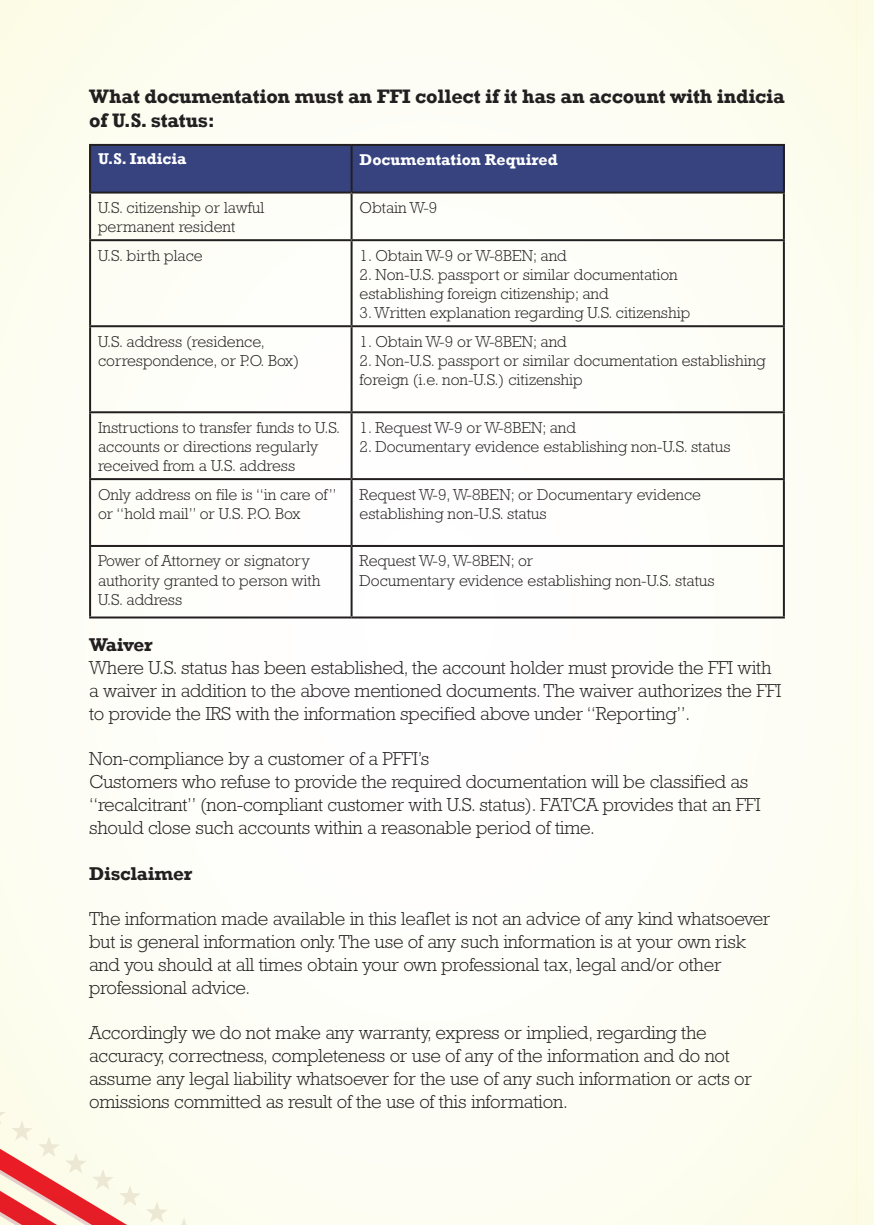
<style>
.page{position:relative;width:874px;height:1225px;background:#fff}
.page>*{position:absolute;margin:0;border:0;box-sizing:border-box;transform-origin:0 0}
.t1{font:700 20px/24px "Rockwell";letter-spacing:-.01em;color:#231f20}
.t2{font:300 19px/22.8px "Rockwell";letter-spacing:-.01em;color:#231f20}
.t3{font:700 19px "Rockwell";letter-spacing:-.01em;color:#231f20}
.t4{font:300 16px/19.2px "Rockwell";color:#231f20}
.t5{font:700 16px "Rockwell";color:#fff}
</style>
<div class="page">
<div style="left:0;top:0;width:856px;height:1225px;background:#fefef7"></div>
<div style="left:856px;top:0;width:17px;height:1225px;background:#fdfdef"></div>
<div style="left:89px;top:144px;width:695px;height:47px;background:#36437f"></div>
<hr style="left:89px;top:144px;width:262px;height:2px;background:#231f20">
<hr style="left:89px;top:146px;width:2px;height:45px;background:#231f20">
<hr style="left:351px;top:144px;width:433px;height:2px;background:#231f20">
<hr style="left:350px;top:146px;width:2px;height:45px;background:#231f20">
<hr style="left:782px;top:146px;width:2px;height:45px;background:#231f20">
<hr style="left:89px;top:191px;width:262px;height:2px;background:#231f20">
<hr style="left:89px;top:193px;width:2px;height:46px;background:#231f20">
<hr style="left:351px;top:191px;width:433px;height:2px;background:#231f20">
<hr style="left:350px;top:193px;width:2px;height:46px;background:#231f20">
<hr style="left:782px;top:193px;width:2px;height:46px;background:#231f20">
<hr style="left:89px;top:239px;width:262px;height:2px;background:#231f20">
<hr style="left:89px;top:241px;width:2px;height:84px;background:#231f20">
<hr style="left:351px;top:239px;width:433px;height:2px;background:#231f20">
<hr style="left:350px;top:241px;width:2px;height:84px;background:#231f20">
<hr style="left:782px;top:241px;width:2px;height:84px;background:#231f20">
<hr style="left:89px;top:325px;width:262px;height:2px;background:#231f20">
<hr style="left:89px;top:327px;width:2px;height:84px;background:#231f20">
<hr style="left:351px;top:325px;width:433px;height:2px;background:#231f20">
<hr style="left:350px;top:327px;width:2px;height:84px;background:#231f20">
<hr style="left:782px;top:327px;width:2px;height:84px;background:#231f20">
<hr style="left:89px;top:411px;width:262px;height:2px;background:#231f20">
<hr style="left:89px;top:413px;width:2px;height:65px;background:#231f20">
<hr style="left:351px;top:411px;width:433px;height:2px;background:#231f20">
<hr style="left:350px;top:413px;width:2px;height:65px;background:#231f20">
<hr style="left:782px;top:413px;width:2px;height:65px;background:#231f20">
<hr style="left:89px;top:478px;width:262px;height:2px;background:#231f20">
<hr style="left:89px;top:480px;width:2px;height:65px;background:#231f20">
<hr style="left:351px;top:478px;width:433px;height:2px;background:#231f20">
<hr style="left:350px;top:480px;width:2px;height:65px;background:#231f20">
<hr style="left:782px;top:480px;width:2px;height:65px;background:#231f20">
<hr style="left:89px;top:545px;width:262px;height:2px;background:#231f20">
<hr style="left:89px;top:547px;width:2px;height:69px;background:#231f20">
<hr style="left:351px;top:545px;width:433px;height:2px;background:#231f20">
<hr style="left:350px;top:547px;width:2px;height:69px;background:#231f20">
<hr style="left:782px;top:547px;width:2px;height:69px;background:#231f20">
<hr style="left:89px;top:616px;width:262px;height:2px;background:#231f20">
<hr style="left:351px;top:616px;width:433px;height:2px;background:#231f20">
<svg style="left:181px;top:1218px;width:5px;height:7px"></svg>
<svg style="left:0;top:1111px;width:168px;height:114px"></svg>
<p class="t1" style="left:89px;top:84px;width:697px">What documentation must an FFI collect if it has an account with indicia of U.S. status:</p>
<p class="t5" style="left:98px;top:149px;width:90px">U.S. Indicia</p>
<p class="t5" style="left:359px;top:150px;width:200px">Documentation Required</p>
<p class="t4" style="left:98px;top:198px;width:168px">U.S. citizenship or lawful permanent resident</p>
<p class="t4" style="left:359px;top:198px;width:79px">Obtain W-9</p>
<p class="t4" style="left:98px;top:245px;width:106px">U.S. birth place</p>
<p class="t4" style="left:359px;top:245px;width:208px">1. Obtain W-9 or W-8BEN; and</p>
<p class="t4" style="left:359px;top:265px;width:319px">2. Non-U.S. passport or similar documentation</p>
<p class="t4" style="left:359px;top:284px;width:250px">establishing foreign citizenship; and</p>
<p class="t4" style="left:359px;top:303px;width:332px">3. Written explanation regarding U.S. citizenship</p>
<p class="t4" style="left:98px;top:331px;width:202px">U.S. address (residence, correspondence, or P.O. Box)</p>
<p class="t4" style="left:359px;top:331px;width:208px">1. Obtain W-9 or W-8BEN; and</p>
<p class="t4" style="left:359px;top:351px;width:407px">2. Non-U.S. passport or similar documentation establishing foreign (i.e. non-U.S.) citizenship</p>
<p class="t4" style="left:98px;top:417px;width:243px">Instructions to transfer funds to U.S. accounts or directions regularly received from a U.S. address</p>
<p class="t4" style="left:359px;top:417px;width:218px">1. Request W-9 or W-8BEN; and</p>
<p class="t4" style="left:359px;top:437px;width:372px">2. Documentary evidence establishing non-U.S. status</p>
<p class="t4" style="left:98px;top:484px;width:240px">Only address on file is “in care of” or “hold mail” or U.S. P.O. Box</p>
<p class="t4" style="left:359px;top:484px;width:343px">Request W-9, W-8BEN; or Documentary evidence establishing non-U.S. status</p>
<p class="t4" style="left:98px;top:551px;width:224px">Power of Attorney or signatory authority granted to person with<br>U.S. address</p>
<p class="t4" style="left:359px;top:551px;width:175px">Request W-9, W-8BEN; or</p>
<p class="t4" style="left:359px;top:570px;width:356px">Documentary evidence establishing non-U.S. status</p>
<p class="t3" style="left:89px;top:633px;width:65px">Waiver</p>
<p class="t2" style="left:89px;top:656px;width:693px">Where U.S. status has been established, the account holder must provide the FFI with a waiver in addition to the above mentioned documents. The waiver authorizes the FFI to provide the IRS with the information specified above under “Reporting”.</p>
<p class="t2" style="left:89px;top:747px;width:341px">Non-compliance by a customer of a PFFI’s</p>
<p class="t2" style="left:89px;top:770px;width:673px">Customers who refuse to provide the required documentation will be classified as “recalcitrant” (non-compliant customer with U.S. status). FATCA provides that an FFI should close such accounts within a reasonable period of time.</p>
<p class="t3" style="left:89px;top:861px;width:105px">Disclaimer</p>
<p class="t2" style="left:89px;top:907px;width:682px">The information made available in this leaflet is not an advice of any kind whatsoever but is general information only. The use of any such information is at your own risk and you should at all times obtain your own professional tax, legal and/or other professional advice.</p>
<p class="t2" style="left:89px;top:1021px;width:664px">Accordingly we do not make any warranty, express or implied, regarding the accuracy, correctness, completeness or use of any of the information and do not assume any legal liability whatsoever for the use of any such information or acts or omissions committed as result of the use of this information.</p>
</div>
